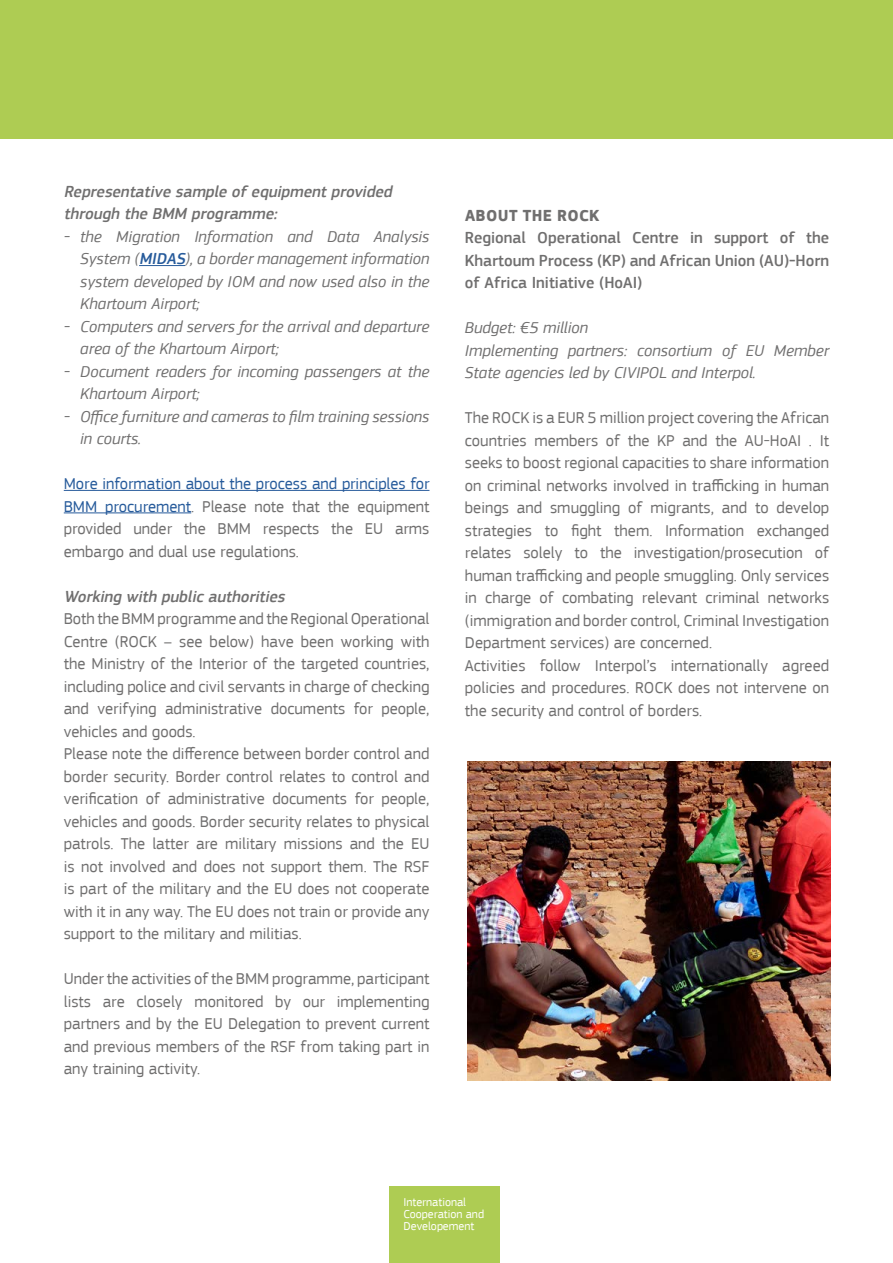
<style>
.page{position:relative;width:893px;height:1263px;background:#fff}
.page>*{position:absolute;margin:0;border:0;box-sizing:border-box;transform-origin:0 0}
.t1{font:16.5px/22.5px "EC Square Sans Pro";color:#706f6f;text-align:justify}
.t2{font:italic 16.5px/22.5px "EC Square Sans Pro";color:#706f6f}
.t3{font:500 16.5px/22.5px "EC Square Sans Pro";color:#706f6f;text-align:justify}
.t4{font:italic 500 16.5px/22.5px "EC Square Sans Pro";color:#706f6f}
.t5{font:700 16.5px "EC Square Sans Pro";letter-spacing:.02em;color:#706f6f}
.t6{font:12px/12px "EC Square Sans Pro";color:#fff}
.s1{font-weight:500;color:#275b9b}
.s2{color:#275b9b}
</style>
<div class="page">
<div style="left:0;top:0;width:893px;height:138px;background:#aecc53"></div>
<hr style="left:139px;top:265px;width:46px;height:1px;background:#275b9b">
<hr style="left:64px;top:490px;width:365px;height:1px;background:#275b9b">
<hr style="left:64px;top:512px;width:127px;height:1px;background:#275b9b">
<div style="left:389px;top:1186px;width:111px;height:77px;background:#aecc53"></div>
<img style="left:468px;top:761px;width:362px;height:319px">
<p class="t4" style="left:64px;top:180px;width:333px">Representative sample ofequipmentprovided through the BMM programme:</p>
<p class="t2" style="left:80px;top:225px;width:351px;text-align:justify;text-indent:-16px">- the Migration Information and Data Analysis System (<span class="s1">MIDAS</span>), a border management information system developed by IOM and now used also in the Khartoum Airport;</p>
<p class="t2" style="left:80px;top:315px;width:351px;text-indent:-16px">- Computers and servers for the arrival and departure area of the Khartoum Airport;</p>
<p class="t2" style="left:80px;top:360px;width:351px;text-indent:-16px">- Document readers for incoming passengers at the<br>Khartoum Airport;</p>
<p class="t2" style="left:80px;top:405px;width:351px;text-indent:-16px">- Office furniture and cameras to film training sessions in courts.</p>
<p class="t1" style="left:64px;top:473px;width:367px"><span class="s2">More information about the process and principles for BMM procurement</span>. Please note that the equipment provided under the BMM respects the EU arms embargo and dual use regulations.</p>
<p class="t4" style="left:64px;top:585px;width:226px">Working with public authorities</p>
<p class="t1" style="left:64px;top:608px;width:367px;text-align:left">Both the BMM programme and the Regional Operational Centre (ROCK – see below) have been working with the Ministry of the Interior of the targeted countries, including police and civil servants in charge of checking and verifying administrative documents for people, vehicles and goods.<br>Please note the difference between border control and border security. Border control relates to control and verification of administrative documents for people, vehicles and goods. Border security relates to physical patrols. The latter are military missions and the EU is not involved and does not support them. The RSF is part of the military and the EU does not cooperate with it in any way. The EU does not train or provide any support to the military and militias.</p>
<p class="t1" style="left:64px;top:968px;width:367px">Under the activities of the BMM programme, participant lists are closely monitored by our implementing partners and by the EU Delegation to prevent current and previous members of the RSF from taking part in any training activity.</p>
<p class="t5" style="left:465px;top:205px;width:136px">ABOUT THE ROCK</p>
<p class="t3" style="left:465px;top:227px;width:366px">Regional Operational Centre in support of the Khartoum Process (KP) and African Union (AU)-Horn of Africa Initiative (HoAI)</p>
<p class="t2" style="left:465px;top:317px;width:366px">Budget: €5 million<br>Implementing partners: consortium of EU Member<br>State agencies led by CIVIPOL and Interpol.</p>
<p class="t1" style="left:465px;top:407px;width:366px;text-align:left">The ROCK is a EUR 5 million project covering the African countries members of the KP and the AU-HoAI . It seeks to boost regional capacities to share information on criminal networks involved in trafficking in human beings and smuggling of migrants, and to develop strategies to fight them. Information exchanged relates solely to the investigation/prosecution of human trafficking and people smuggling. Only services in charge of combating relevant criminal networks (immigration and border control, Criminal Investigation Department services) are concerned.<br>Activities follow Interpol’s internationally agreed policies and procedures. ROCK does not intervene on the security and control of borders.</p>
<p class="t6" style="left:403px;top:1196px;width:82px">International<br>Cooperation and<br>Developement</p>
</div>
